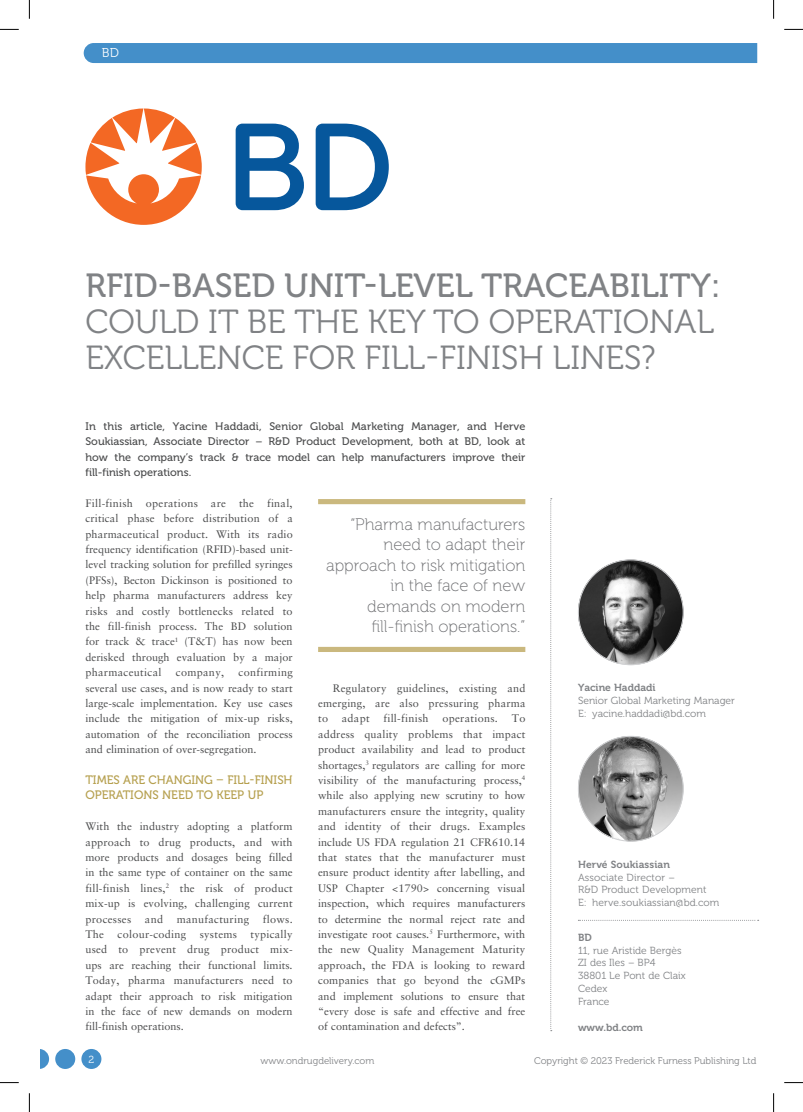
<style>
.page{position:relative;width:803px;height:1112px;background:#fff}
.page>*{position:absolute;margin:0;border:0;box-sizing:border-box;transform-origin:0 0}
.t1{font:33.38px/35.9px "Museo 300";color:#808285}
.t2{font:33.38px "Museo 500";color:#808285}
.t3{font:16.62px/20.5px "Museo 100";color:#6c6d70;text-align:right}
.t4{font:12.88px "Museo 300";color:#fff}
.t5{font:12.12px/15.4px "Museo 500";color:#b6a04f}
.t6{font:10.88px/15.4px "Sabon LT Std";color:#4b4c4d;text-align:justify}
.t7{font:10.88px/15.4px "Museo 500";color:#4b4c4d;text-align:justify}
.t8{font:10.88px "Sabon LT Std";letter-spacing:.025em;color:#4b4c4d}
.t9{font:10.88px "Sabon LT Std";letter-spacing:.03em;color:#4b4c4d}
.t10{font:10.25px/12.9px "Museo 300";color:#808285}
.t11{font:10.25px "Museo 700";color:#808285}
.t12{font:10.25px "Museo 300";color:#fff}
.t13{font:9.62px "Museo 300";color:#808285}
</style>
<div class="page">
<div style="left:84px;top:43px;width:673px;height:20px;background:#448fc9"></div>
<svg style="left:550px;top:498px;width:2px;height:533px"></svg>
<svg style="left:236px;top:124px;width:153px;height:86px"></svg>
<svg style="left:85px;top:108px;width:117px;height:117px"></svg>
<svg style="left:578px;top:919px;width:181px;height:1px"></svg>
<img style="left:578px;top:735px;width:105px;height:106px;border-radius:53px">
<img style="left:578px;top:559px;width:105px;height:106px;border-radius:53px">
<div style="left:318px;top:499px;width:207px;height:5px;background:#cab87e"></div>
<div style="left:318px;top:646px;width:207px;height:5px;background:#cab87e"></div>
<div style="left:81px;top:1048px;width:20px;height:20px;background:#448fc9;border-radius:50%"></div>
<div style="left:55px;top:1048px;width:20px;height:20px;background:#448fc9;border-radius:50%"></div>
<svg style="left:40px;top:1049px;width:9px;height:19px"></svg>
<svg style="left:0;top:29px;width:19px;height:1px"></svg>
<svg style="left:784px;top:29px;width:19px;height:1px"></svg>
<svg style="left:0;top:1082px;width:19px;height:1px"></svg>
<svg style="left:784px;top:1082px;width:19px;height:1px"></svg>
<svg style="left:29px;top:0;width:1px;height:19px"></svg>
<svg style="left:29px;top:1093px;width:1px;height:18px"></svg>
<svg style="left:773px;top:0;width:1px;height:19px"></svg>
<svg style="left:773px;top:1093px;width:1px;height:18px"></svg>
<p class="t4" style="left:102px;top:46px;width:19px">BD</p>
<h1 class="t2" style="left:85px;top:267px;width:637px">RFID-BASED UNIT-LEVEL TRACEABILITY:</h1>
<h1 class="t1" style="left:85px;top:304px;width:630px">COULD IT BE THE KEY TO OPERATIONAL<br>EXCELLENCE FOR FILL-FINISH LINES?</h1>
<p class="t7" style="left:85px;top:418px;width:441px">In this article, Yacine Haddadi, Senior Global Marketing Manager, and Herve Soukiassian, Associate Director – R&amp;D Product Development, both at BD, look at how the company’s track &amp; trace model can help manufacturers improve their fill-finish operations.</p>
<p class="t6" style="left:85px;top:495px;width:209px">Fill-finish operations are the final, critical phase before distribution of a pharmaceutical product. With its radio frequency identification (RFID)-based unit&shy;level tracking solution for prefilled syringes (PFSs), Becton Dickinson is positioned to help pharma manufacturers address key risks and costly bottlenecks related to the fill-finish process. The BD solution for track &amp; trace<sup>1</sup> (T&amp;T) has now been derisked through evaluation by a major pharmaceutical</p>
<p class="t6" style="left:85px;top:664px;width:209px;text-indent:153px">confirming several use cases, and is now ready to start large-scale implementation. Key use cases include the mitigation of mix-up risks, automation of the reconciliation process and elimination of over-segregation.</p>
<p class="t5" style="left:85px;top:772px;width:209px">TIMES ARE CHANGING – FILL-FINISH<br>OPERATIONS NEED TO KEEP UP</p>
<p class="t6" style="left:85px;top:818px;width:209px">With the industry adopting a platform approach to drug products, and with more products and dosages being filled in the same type of container on the same fill-finish lines,<sup>2</sup> the risk of product mix-up is evolving, challenging current processes</p>
<p class="t9" style="left:176px;top:665px;width:50px">company,</p>
<p class="t6" style="left:85px;top:910px;width:209px;text-indent:177px">flows.<br>The colour-coding systems typically used to prevent drug product mix&shy;ups are reaching their functional limits.<br>Today, pharma manufacturers need to adapt their approach to risk mitigation in the face of new demands on modern fill-finish operations.</p>
<p class="t6" style="left:145px;top:910px;width:20px">and</p>
<p class="t8" style="left:177px;top:912px;width:74px">manufacturing</p>
<h2 class="t3" style="left:326px;top:514px;width:201px">“Pharma manufacturers need to adapt their approach to risk mitigation in the face of new demands on modern fill-finish operations.”</h2>
<p class="t6" style="left:318px;top:679px;width:209px;text-indent:15px">Regulatory guidelines, existing and emerging, are also pressuring pharma to</p>
<p class="t6" style="left:342px;top:710px;width:29px">adapt</p>
<p class="t8" style="left:383px;top:711px;width:47px">fill-finish</p>
<p class="t8" style="left:442px;top:711px;width:57px">operations.</p>
<p class="t6" style="left:318px;top:710px;width:209px;text-indent:194px">To address quality problems that impact product availability and lead to product shortages,<sup>3</sup> regulators are calling for more visibility of the manufacturing process,<sup>4 </sup>while also applying new scrutiny to how manufacturers ensure the integrity, quality and identity of their drugs. Examples include US FDA regulation 21 CFR610.14 that states that the manufacturer must ensure product identity after labelling, and USP Chapter &lt;1790&gt; concerning visual inspection, which requires manufacturers to determine the normal reject rate and investigate root causes.<sup>5</sup> Furthermore, with the new Quality Management Maturity approach, the FDA is looking to reward companies that go beyond the cGMPs and implement solutions to ensure that “every dose is safe and effective and free of contamination and defects”.</p>
<p class="t11" style="left:578px;top:682px;width:79px">Yacine Haddadi</p>
<p class="t10" style="left:578px;top:694px;width:158px">Senior Global Marketing Manager<br>E: yacine.haddadi@bd.com</p>
<p class="t11" style="left:578px;top:858px;width:93px">Hervé Soukiassian</p>
<p class="t10" style="left:578px;top:870px;width:143px">Associate Director –<br>R&amp;D Product Development<br>E: herve.soukiassian@bd.com</p>
<p class="t11" style="left:578px;top:931px;width:15px">BD</p>
<p class="t10" style="left:578px;top:943px;width:109px">11, rue Aristide Bergès<br>ZI des Iles – BP4<br>38801 Le Pont de Claix<br>Cedex<br>France</p>
<p class="t11" style="left:578px;top:1021px;width:66px">www.bd.com</p>
<p class="t12" style="left:88px;top:1053px;width:7px">2</p>
<p class="t13" style="left:260px;top:1054px;width:115px">www.ondrugdelivery.com</p>
<p class="t13" style="left:534px;top:1054px;width:224px">Copyright © 2023 Frederick Furness Publishing Ltd</p>
</div>
